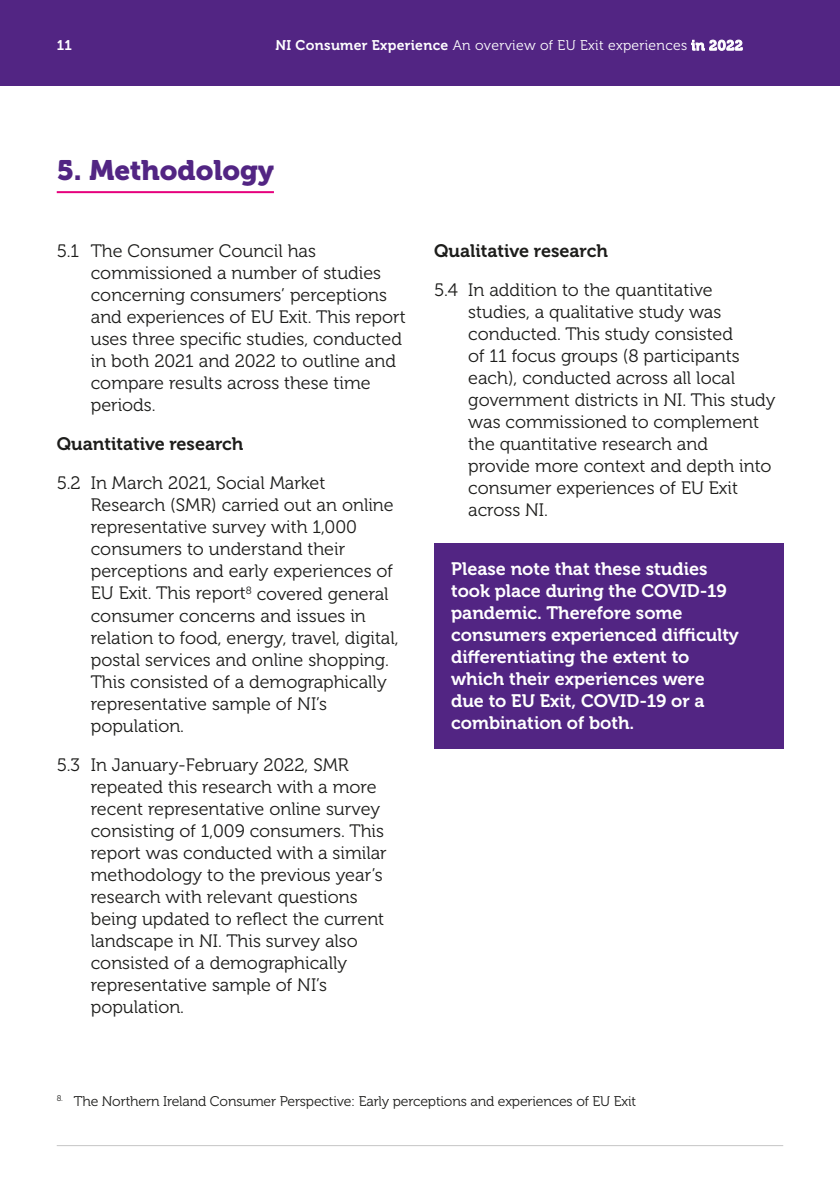
<style>
.page{position:relative;width:840px;height:1191px;background:#fff}
.page>*{position:absolute;margin:0;border:0;box-sizing:border-box;transform-origin:0 0}
.t1{font:28px "Museo 900";color:#522583}
.t2{font:18px/22px "Museo 300";color:#1d1d1b}
.t3{font:18px/22px "Museo 700";color:#fff}
.t4{font:18px "Museo 700";color:#1d1d1b}
.t5{font:14px "Museo 300";letter-spacing:-.01em;color:#1d1d1b}
.t6{font:14px "Museo 300";letter-spacing:.02em;color:#fff}
.t7{font:14px "Museo 700";color:#fff}
.s1{font-family:"Museo 700"}
</style>
<div class="page">
<div style="left:434px;top:543px;width:348px;height:205px;background:#522583"></div>
<hr style="left:57px;top:191px;width:217px;height:2px;background:#e6007d">
<div style="left:0;top:0;width:839px;height:85px;background:#522583"></div>
<hr style="left:57px;top:1145px;width:725px;height:1px;background:#c6c6c6">
<p class="t7" style="left:57px;top:38px;width:17px">11</p>
<p class="t6" style="left:275px;top:38px;width:468px"><span class="s1">NI Consumer Experience</span> An overview of EU Exit experiences <span class="s1">in 2022</span></p>
<h2 class="t1" style="left:57px;top:154px;width:218px">5. Methodology</h2>
<p class="t2" style="left:91px;top:240px;width:316px;text-indent:-34px">5.1 The Consumer Council has commissioned a number of studies concerning consumers’ perceptions and experiences of EU Exit. This report uses three specifc studies, conducted in both 2021 and 2022 to outline and compare results across these time periods.</p>
<h3 class="t4" style="left:57px;top:434px;width:188px">Quantitative research</h3>
<p class="t2" style="left:91px;top:472px;width:309px;text-indent:-34px">5.2 In March 2021, Social Market Research (SMR) carried out an online representative survey with 1,000 consumers to understand their perceptions and early experiences of EU Exit. This report<sup>8</sup> covered general consumer concerns and issues in relation to food, energy, travel, digital, postal services and online shopping.<br>This consisted of a demographically representative sample of NI’s population.</p>
<p class="t2" style="left:91px;top:753px;width:297px;text-indent:-34px">5.3 In January-February 2022, SMR repeated this research with a more recent representative online survey consisting of 1,009 consumers. This report was conducted with a similar methodology to the previous year’s research with relevant questions being updated to refect the current landscape in NI. This survey also consisted of a demographically representative sample of NI’s population.</p>
<h3 class="t4" style="left:434px;top:241px;width:175px">Qualitative research</h3>
<p class="t2" style="left:468px;top:279px;width:308px;text-indent:-34px">5.4 In addition to the quantitative studies, a qualitative study was conducted. This study consisted<br>of 11 focus groups (8 participants each), conducted across all local government districts in NI. This study was commissioned to complement the quantitative research and<br>provide more context and depth into consumer experiences of EU Exit across NI.</p>
<p class="t3" style="left:451px;top:558px;width:289px">Please note that these studies took place during the COVID-19 pandemic. Therefore some consumers experienced difficulty differentiating the extent to which their experiences were due to EU Exit, COVID-19 or a combination of both.</p>
<p class="t5" style="left:57px;top:1093px;width:580px"><sup>8.</sup> The Northern Ireland Consumer Perspective: Early perceptions and experiences of EU Exit</p>
</div>
